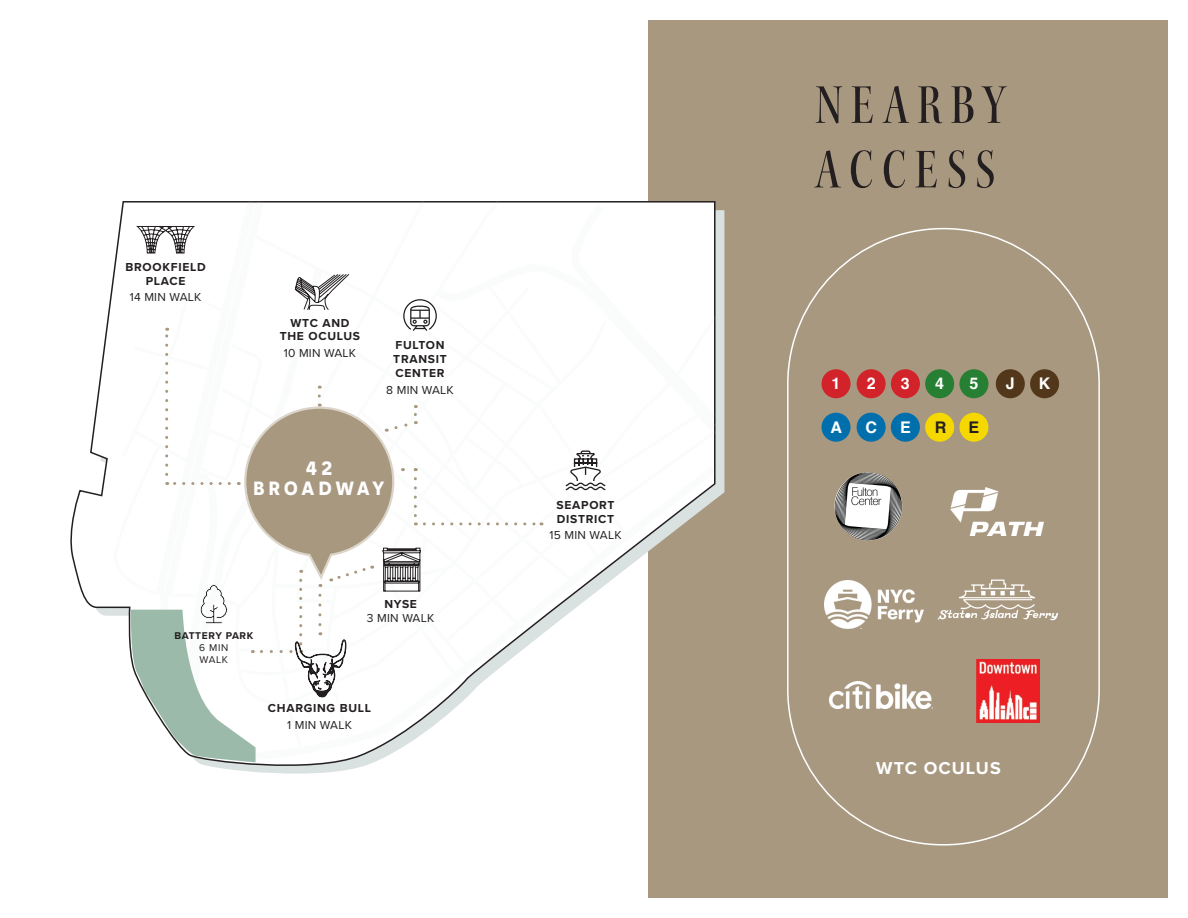
<style>
.page{position:relative;width:1188px;height:918px;background:#fff}
.page>*{position:absolute;margin:0;border:0;box-sizing:border-box;transform-origin:0 0}
.t1{font:58.8px "Kepler Std Medium Cn Disp";letter-spacing:.16em;color:#231f20}
.t2{font:700 19.2px "Novecentosans";letter-spacing:.205em;color:#fff}
.t3{font:700 17.85px "Proxima Nova";letter-spacing:.06em;color:#fff}
.t4{font:700 16.05px "Helvetica";color:#fff}
.t5{font:700 16.05px "Helvetica";color:#231f20}
.t6{font:700 12px "Proxima Nova";letter-spacing:.06em;color:#231f20}
.t7{font:12px "Proxima Nova";letter-spacing:.02em;color:#231f20}
.t8{font:700 10.2px "Proxima Nova";letter-spacing:.06em;color:#231f20}
.t9{font:10.2px "Proxima Nova";letter-spacing:.06em;color:#231f20}
</style>
<div class="page">
<div style="left:648px;top:20px;width:520px;height:878px;background:#a89880"></div>
<div style="left:718px;top:210px;width:6px;height:287px;background:#dae1e1"></div>
<svg style="left:70px;top:221px;width:304px;height:553px"></svg>
<img style="left:824px;top:581px;width:100px;height:47px">
<img style="left:937px;top:579px;width:121px;height:42px">
<img style="left:834px;top:472px;width:69px;height:69px">
<img style="left:977px;top:660px;width:62px;height:62px">
<img style="left:830px;top:681px;width:102px;height:27px">
<img style="left:950px;top:488px;width:94px;height:48px">
<div style="left:822px;top:369px;width:29px;height:29px;background:#d2232a;border-radius:50%"></div>
<div style="left:822px;top:413px;width:29px;height:29px;background:#006fac;border-radius:50%"></div>
<div style="left:857px;top:369px;width:29px;height:29px;background:#d2232a;border-radius:50%"></div>
<div style="left:857px;top:413px;width:29px;height:29px;background:#006fac;border-radius:50%"></div>
<div style="left:891px;top:369px;width:29px;height:29px;background:#d2232a;border-radius:50%"></div>
<div style="left:891px;top:413px;width:29px;height:29px;background:#006fac;border-radius:50%"></div>
<div style="left:925px;top:369px;width:29px;height:29px;background:#267f33;border-radius:50%"></div>
<div style="left:925px;top:413px;width:29px;height:29px;background:#f4d800;border-radius:50%"></div>
<div style="left:996px;top:369px;width:29px;height:29px;background:#53371b;border-radius:50%"></div>
<div style="left:959px;top:369px;width:29px;height:29px;background:#267f33;border-radius:50%"></div>
<div style="left:959px;top:413px;width:29px;height:29px;background:#f4d800;border-radius:50%"></div>
<div style="left:1030px;top:369px;width:29px;height:29px;background:#53371b;border-radius:50%"></div>
<svg style="left:120px;top:201px;width:598px;height:561px"></svg>
<p class="t6" style="left:126px;top:258px;width:82px">BROOKFIELD</p>
<p class="t6" style="left:146px;top:272px;width:41px">PLACE</p>
<p class="t7" style="left:130px;top:288px;width:73px">14 MIN WALK</p>
<p class="t6" style="left:291px;top:314px;width:60px">WTC AND</p>
<p class="t6" style="left:280px;top:327px;width:82px">THE OCULUS</p>
<p class="t7" style="left:284px;top:344px;width:74px">10 MIN WALK</p>
<p class="t6" style="left:396px;top:336px;width:50px">FULTON</p>
<p class="t6" style="left:393px;top:350px;width:55px">TRANSIT</p>
<p class="t6" style="left:395px;top:364px;width:51px">CENTER</p>
<p class="t7" style="left:386px;top:381px;width:69px">8 MIN WALK</p>
<p class="t2" style="left:306px;top:456px;width:28px">42</p>
<p class="t2" style="left:254px;top:476px;width:132px">BROADWAY</p>
<p class="t6" style="left:384px;top:595px;width:34px">NYSE</p>
<p class="t7" style="left:367px;top:609px;width:69px">3 MIN WALK</p>
<p class="t8" style="left:174px;top:628px;width:80px">BATTERY PARK</p>
<p class="t9" style="left:199px;top:640px;width:31px">6 MIN</p>
<p class="t9" style="left:200px;top:652px;width:30px">WALK</p>
<p class="t6" style="left:268px;top:699px;width:105px">CHARGING BULL</p>
<p class="t7" style="left:287px;top:716px;width:66px">1 MIN WALK</p>
<p class="t6" style="left:557px;top:496px;width:59px">SEAPORT</p>
<p class="t6" style="left:557px;top:510px;width:59px">DISTRICT</p>
<p class="t7" style="left:550px;top:526px;width:74px">15 MIN WALK</p>
<p class="t1" style="left:815px;top:73px;width:191px">NEARBY</p>
<p class="t1" style="left:815px;top:138px;width:181px">ACCESS</p>
<p class="t4" style="left:901px;top:373px;width:10px">3</p>
<p class="t4" style="left:935px;top:373px;width:10px">4</p>
<p class="t4" style="left:969px;top:373px;width:10px">5</p>
<p class="t4" style="left:1006px;top:373px;width:10px">J</p>
<p class="t4" style="left:1039px;top:373px;width:13px">K</p>
<p class="t4" style="left:867px;top:373px;width:10px">2</p>
<p class="t4" style="left:865px;top:417px;width:13px">C</p>
<p class="t5" style="left:935px;top:417px;width:13px">R</p>
<p class="t5" style="left:969px;top:417px;width:12px">E</p>
<p class="t4" style="left:832px;top:373px;width:10px">1</p>
<p class="t4" style="left:831px;top:417px;width:13px">A</p>
<p class="t4" style="left:900px;top:417px;width:12px">E</p>
<p class="t3" style="left:876px;top:755px;width:126px">WTC OCULUS</p>
</div>
